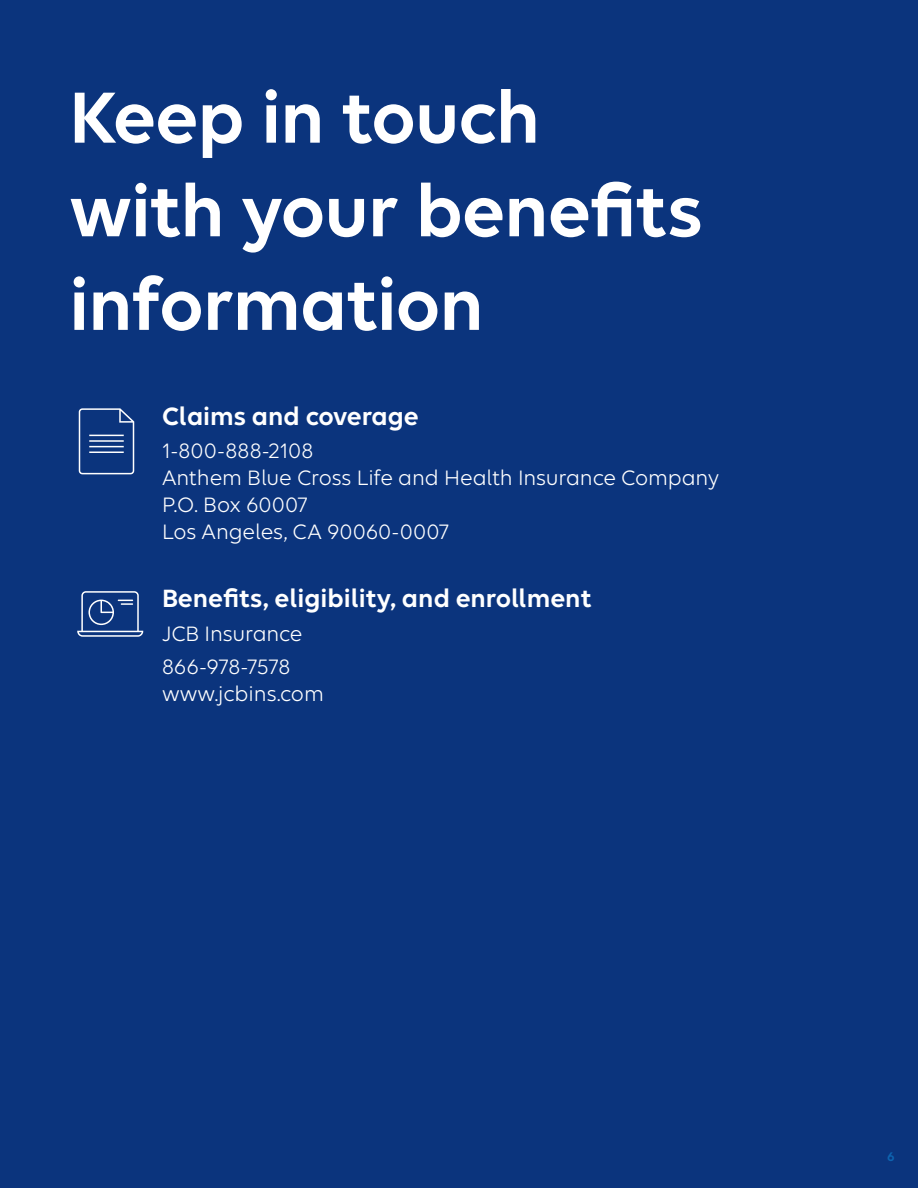
<style>
.page{position:relative;width:918px;height:1188px;background:#0b347d}
.page>*{position:absolute;margin:0;border:0;box-sizing:border-box;transform-origin:0 0}
.VP_Main_XXL_Headline{font:600 78px/93.6px "Elevance Sans";letter-spacing:-.015em;color:#fff}
.t1{font:600 27px "Elevance Sans";color:#fff}
.t2{font:22.5px/27px "Elevance Sans";letter-spacing:-.005em;color:#fff}
.t3{font:600 13.5px "Elevance Sans";color:#0e64b0}
</style>
<div class="page">
<svg style="left:79px;top:408px;width:55px;height:66px"></svg>
<svg style="left:77px;top:591px;width:66px;height:46px"></svg>
<p class="VP_Main_XXL_Headline" style="left:69px;top:68px;width:635px">Keep in touch with your benefits information</p>
<p class="t1" style="left:162px;top:400px;width:258px">Claims and coverage</p>
<p class="t2" style="left:162px;top:437px;width:558px">1-800-888-2108<br>Anthem Blue Cross Life and Health Insurance Company<br>P.O. Box 60007<br>Los Angeles, CA 90060-0007</p>
<p class="t1" style="left:162px;top:582px;width:431px">Benefits, eligibility, and enrollment</p>
<p class="t2" style="left:162px;top:619px;width:142px">JCB Insurance</p>
<p class="t2" style="left:162px;top:653px;width:130px">866-978-7578</p>
<p class="t2" style="left:162px;top:680px;width:163px">www.jcbins.com</p>
<p class="t3" style="left:887px;top:1149px;width:9px">6</p>
</div>
